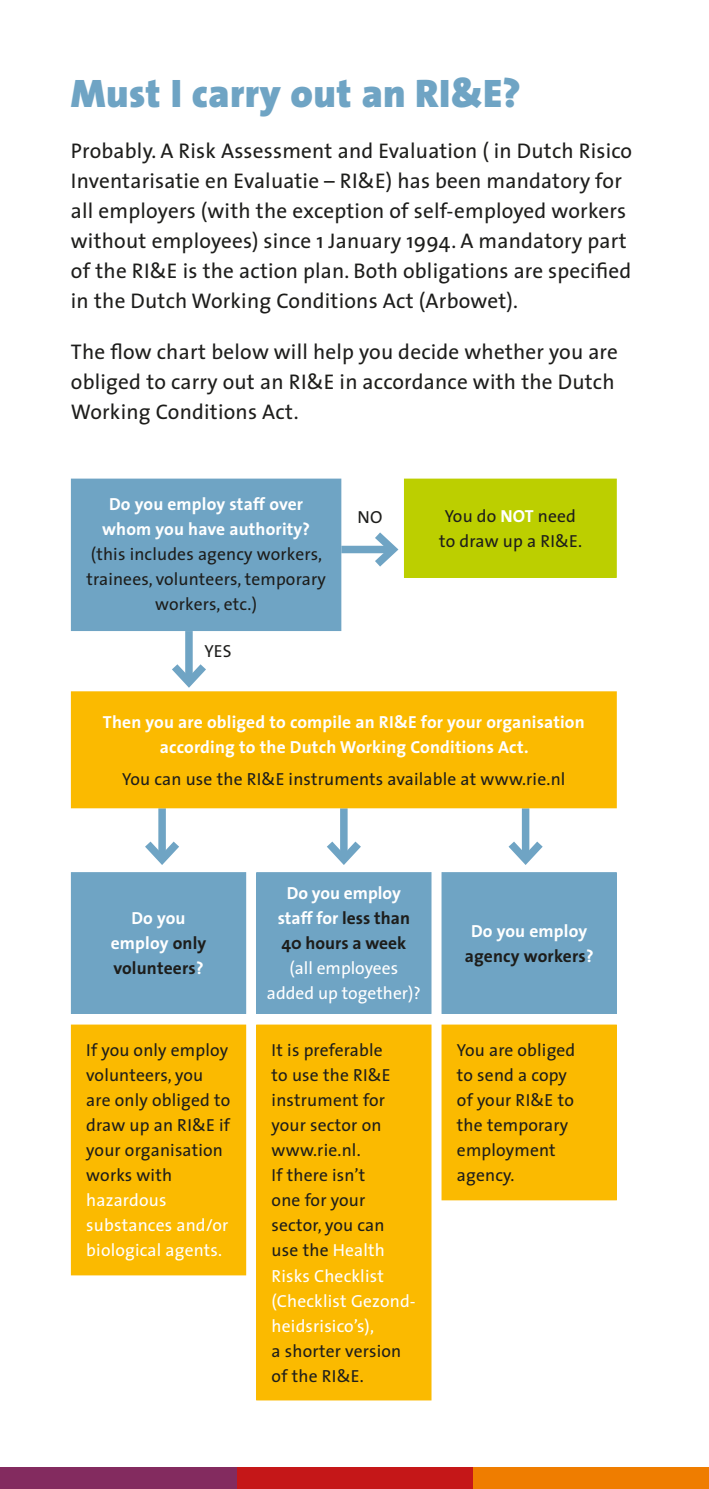
<style>
.page{position:relative;width:709px;height:1489px;background:#fff}
.page>*{position:absolute;margin:0;border:0;box-sizing:border-box;transform-origin:0 0}
.t1{font:900 40px "The Sans";letter-spacing:.01em;color:#6fa4c4}
.t2{font:21.25px/30px "The Sans";letter-spacing:.01em;color:#1d1d1b}
.t3{font:17.5px/25px "The Sans";letter-spacing:.01em;color:#1d1d1b}
.t4{font:700 17.5px/25px "The Sans";letter-spacing:.01em;color:#fff;text-align:center}
.t5{font:700 17.5px/25px "The Sans";letter-spacing:.005em;color:#1d1d1b;text-align:center}
.t6{font:17.5px/25px "The Sans";letter-spacing:.01em;color:#fff;text-align:center}
.s1{font-weight:700;color:#fff}
.s2{color:#fff}
</style>
<div class="page">
<div style="left:71px;top:479px;width:270px;height:151px;background:#6fa4c4"></div>
<div style="left:71px;top:478px;width:270px;height:153px;border:1px solid #6fa4c4"></div>
<div style="left:71px;top:872px;width:174px;height:141px;background:#6fa4c4"></div>
<div style="left:71px;top:872px;width:175px;height:141px;border:1px solid #6fa4c4"></div>
<div style="left:257px;top:872px;width:174px;height:141px;background:#6fa4c4"></div>
<div style="left:256px;top:872px;width:175px;height:141px;border:1px solid #6fa4c4"></div>
<div style="left:442px;top:872px;width:174px;height:141px;background:#6fa4c4"></div>
<div style="left:441px;top:872px;width:176px;height:141px;border:1px solid #6fa4c4"></div>
<div style="left:404px;top:479px;width:212px;height:98px;background:#bccf00"></div>
<div style="left:404px;top:478px;width:213px;height:100px;border:1px solid #bccf00"></div>
<div style="left:71px;top:1025px;width:174px;height:249px;background:#fbba00"></div>
<div style="left:71px;top:1024px;width:175px;height:251px;border:1px solid #fbba00"></div>
<div style="left:257px;top:1025px;width:174px;height:374px;background:#fbba00"></div>
<div style="left:256px;top:1024px;width:175px;height:376px;border:1px solid #fbba00"></div>
<div style="left:442px;top:1025px;width:174px;height:174px;background:#fbba00"></div>
<div style="left:441px;top:1024px;width:176px;height:176px;border:1px solid #fbba00"></div>
<div style="left:341px;top:545px;width:52px;height:8px;background:#6fa4c4"></div>
<svg style="left:367px;top:532px;width:32px;height:35px"></svg>
<div style="left:185px;top:631px;width:8px;height:51px;background:#6fa4c4"></div>
<svg style="left:172px;top:656px;width:34px;height:32px"></svg>
<div style="left:158px;top:808px;width:8px;height:51px;background:#6fa4c4"></div>
<svg style="left:145px;top:833px;width:34px;height:32px"></svg>
<div style="left:340px;top:808px;width:7px;height:51px;background:#6fa4c4"></div>
<svg style="left:327px;top:833px;width:34px;height:32px"></svg>
<div style="left:522px;top:808px;width:7px;height:51px;background:#6fa4c4"></div>
<svg style="left:508px;top:833px;width:35px;height:32px"></svg>
<div style="left:72px;top:692px;width:543px;height:115px;background:#fbba00"></div>
<div style="left:71px;top:691px;width:546px;height:117px;border:2px solid #fbba00"></div>
<div style="left:472px;top:1467px;width:237px;height:21px;background:#ef7d00"></div>
<div style="left:236px;top:1467px;width:236px;height:21px;background:#c51718"></div>
<div style="left:0;top:1467px;width:236px;height:21px;background:#832b5f"></div>
<h1 class="t1" style="left:71px;top:59px;width:451px">Must I carry out an RI&amp;E?</h1>
<p class="t2" style="left:71px;top:135px;width:563px">Probably. A Risk Assessment and Evaluation ( in Dutch Risico Inventarisatie en Evaluatie – RI&amp;E) has been mandatory for all employers (with the exception of self-employed workers without employees) since 1 January 1994. A mandatory part of the RI&amp;E is the action plan. Both obligations are specified in the Dutch Working Conditions Act (Arbowet).</p>
<p class="t2" style="left:71px;top:336px;width:548px">The flow chart below will help you decide whether you are obliged to carry out an RI&amp;E in accordance with the Dutch<br>Working Conditions Act.</p>
<p class="t4" style="left:102px;top:491px;width:209px">Do you employ staff over whom you have authority?</p>
<p class="t3" style="left:86px;top:541px;width:241px;text-align:center">(this includes agency workers, trainees, volunteers, temporary workers, etc.)</p>
<p class="t3" style="left:204px;top:637px;width:29px">YES</p>
<p class="t3" style="left:357px;top:504px;width:26px">NO</p>
<p class="t3" style="left:439px;top:503px;width:144px;text-align:center">You do <span class="s1">NOT</span> need to draw up a RI&amp;E.</p>
<p class="t4" style="left:103px;top:708px;width:483px">Then you are obliged to compile an RI&amp;E for your organisation according to the Dutch Working Conditions Act.</p>
<p class="t3" style="left:122px;top:765px;width:445px">You can use the RI&amp;E instruments available at www.rie.nl</p>
<p class="t5" style="left:111px;top:905px;width:97px"><span class="s2">Do you employ</span> only volunteers<span class="s2">?</span></p>
<p class="t3" style="left:86px;top:1037px;width:146px">If you only employ volunteers, you are only obliged to draw up an RI&amp;E if your organisation works with</p>
<p class="t6" style="left:86px;top:1187px;width:143px;text-align:left">hazardous substances and/or biological agents.</p>
<p class="t5" style="left:278px;top:880px;width:134px"><span class="s2">Do you employ staff for</span> less than<br>40 hours a week</p>
<p class="t6" style="left:267px;top:955px;width:155px">(all employees added up together)?</p>
<p class="t3" style="left:272px;top:1037px;width:144px">It is preferable<br>to use the RI&amp;E instrument for your sector on www.rie.nl.<br>If there isn’t<br>one for your sector, you can use the <span class="s2">Health<br>Risks Checklist (Checklist Gezond&shy;heidsrisico’s),</span></p>
<p class="t3" style="left:272px;top:1337px;width:131px">a shorter version of the RI&amp;E.</p>
<p class="t5" style="left:465px;top:917px;width:130px"><span class="s2">Do you employ </span>agency workers<span class="s2">?</span></p>
<p class="t3" style="left:457px;top:1037px;width:120px">You are obliged to send a copy of your RI&amp;E to the temporary employment agency.</p>
</div>
